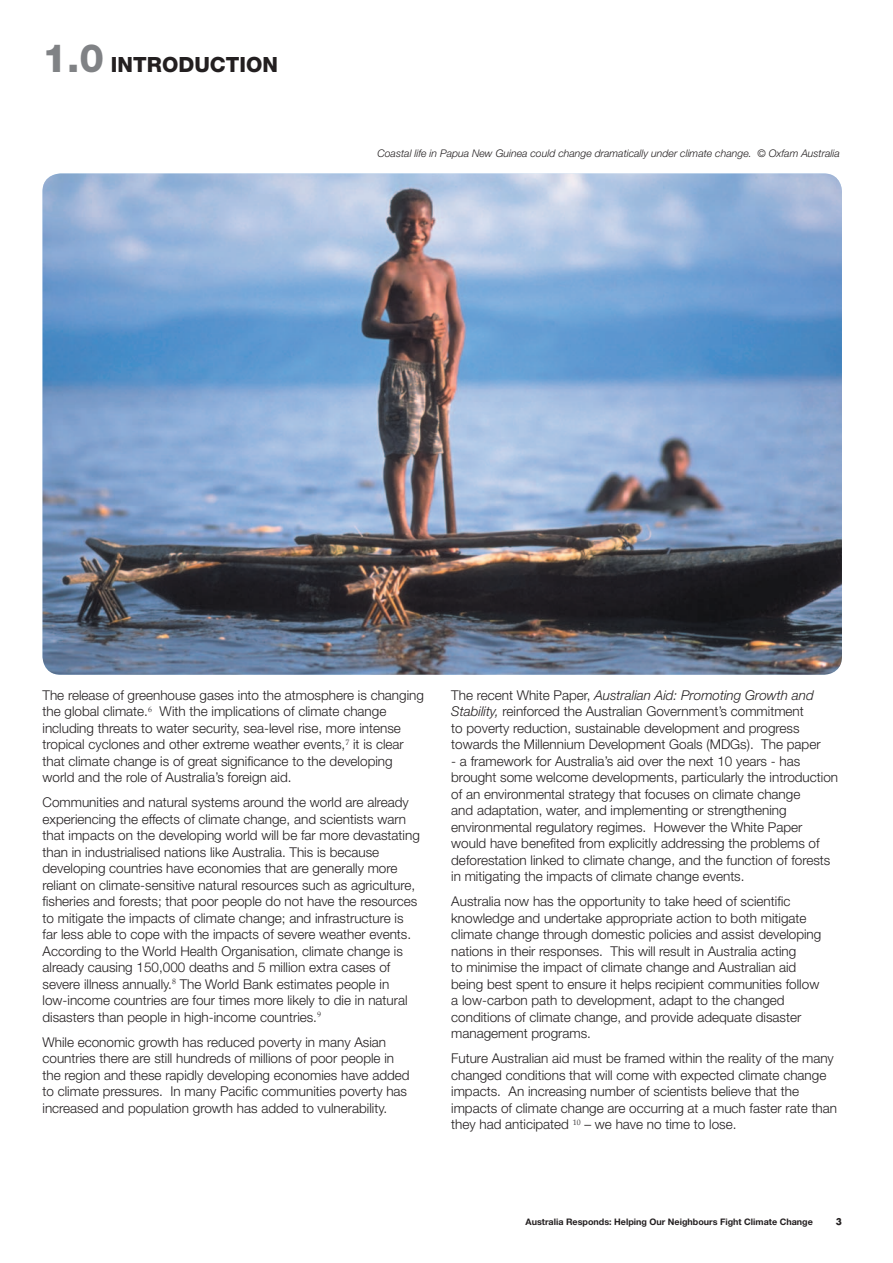
<style>
.page{position:relative;width:893px;height:1263px;background:#fff}
.page>*{position:absolute;margin:0;border:0;box-sizing:border-box;transform-origin:0 0}
.t1{font:800 21px "Helvetica Neue";color:#231f20}
.t2{font:300 13.5px/16.5px "Helvetica Neue";color:#231f20}
.t3{font:italic 300 10.5px "Helvetica Neue";color:#231f20}
.t4{font:700 9px "Helvetica Neue";color:#231f20}
.t5{font:700 9px "Futura";color:#231f20}
.s1{font-size:39px;color:#808285}
.s2{font-style:italic}
</style>
<div class="page">
<img style="left:43px;top:173px;width:799px;height:502px;border-radius:18px">
<h1 class="t1" style="left:43px;top:57px;width:237px"><span class="s1">1.0</span> INTRODUCTION</h1>
<p class="t3" style="left:377px;top:150px;width:464px">Coastal life in Papua New Guinea could change dramatically under climate change. © Oxfam Australia</p>
<p class="t2" style="left:43px;top:688px;width:383px">The release of greenhouse gases into the atmosphere is changing the global climate.<sup>6</sup> With the implications of climate change including threats to water security, sea-level rise, more intense tropical cyclones and other extreme weather events,<sup>7</sup> it is clear that climate change is of great significance to the developing world and the role of Australia’s foreign aid.</p>
<p class="t2" style="left:43px;top:795px;width:379px">Communities and natural systems around the world are already experiencing the effects of climate change, and scientists warn that impacts on the developing world will be far more devastating than in industrialised nations like Australia. This is because developing countries have economies that are generally more reliant on climate-sensitive natural resources such as agriculture, fisheries and forests; that poor people do not have the resources to mitigate the impacts of climate change; and infrastructure is far less able to cope with the impacts of severe weather events.<br>According to the World Health Organisation, climate change is already causing 150,000 deaths and 5 million extra cases of severe illness annually.<sup>8</sup> The World Bank estimates people in low-income countries are four times more likely to die in natural disasters than people in high-income countries.<sup>9</sup></p>
<p class="t2" style="left:43px;top:1035px;width:369px">While economic growth has reduced poverty in many Asian countries there are still hundreds of millions of poor people in the region and these rapidly developing economies have added to climate pressures. In many Pacific communities poverty has increased and population growth has added to vulnerability.</p>
<p class="t2" style="left:451px;top:688px;width:371px">The recent White Paper, <span class="s2">Australian Aid: Promoting Growth and Stability,</span> reinforced the Australian Government’s commitment<br>to poverty reduction, sustainable development and progress towards the Millennium Development Goals (MDGs). The paper</p>
<p class="t2" style="left:451px;top:754px;width:388px">- a framework for Australia’s aid over the next 10 years - has brought some welcome developments, particularly the introduction of an environmental strategy that focuses on climate change<br>and adaptation, water, and implementing or strengthening environmental regulatory regimes. However the White Paper would have benefited from explicitly addressing the problems of deforestation linked to climate change, and the function of forests in mitigating the impacts of climate change events.</p>
<p class="t2" style="left:451px;top:894px;width:372px">Australia now has the opportunity to take heed of scientific knowledge and undertake appropriate action to both mitigate climate change through domestic policies and assist developing nations in their responses. This will result in Australia acting<br>to minimise the impact of climate change and Australian aid being best spent to ensure it helps recipient communities follow a low-carbon path to development, adapt to the changed conditions of climate change, and provide adequate disaster management programs.</p>
<p class="t2" style="left:451px;top:1051px;width:387px">Future Australian aid must be framed within the reality of the many changed conditions that will come with expected climate change impacts. An increasing number of scientists believe that the impacts of climate change are occurring at a much faster rate than they had anticipated <sup>10</sup> – we have no time to lose.</p>
<p class="t4" style="left:526px;top:1218px;width:289px">Australia Responds: Helping Our Neighbours Fight Climate Change</p>
<p class="t5" style="left:836px;top:1217px;width:8px">3</p>
</div>
